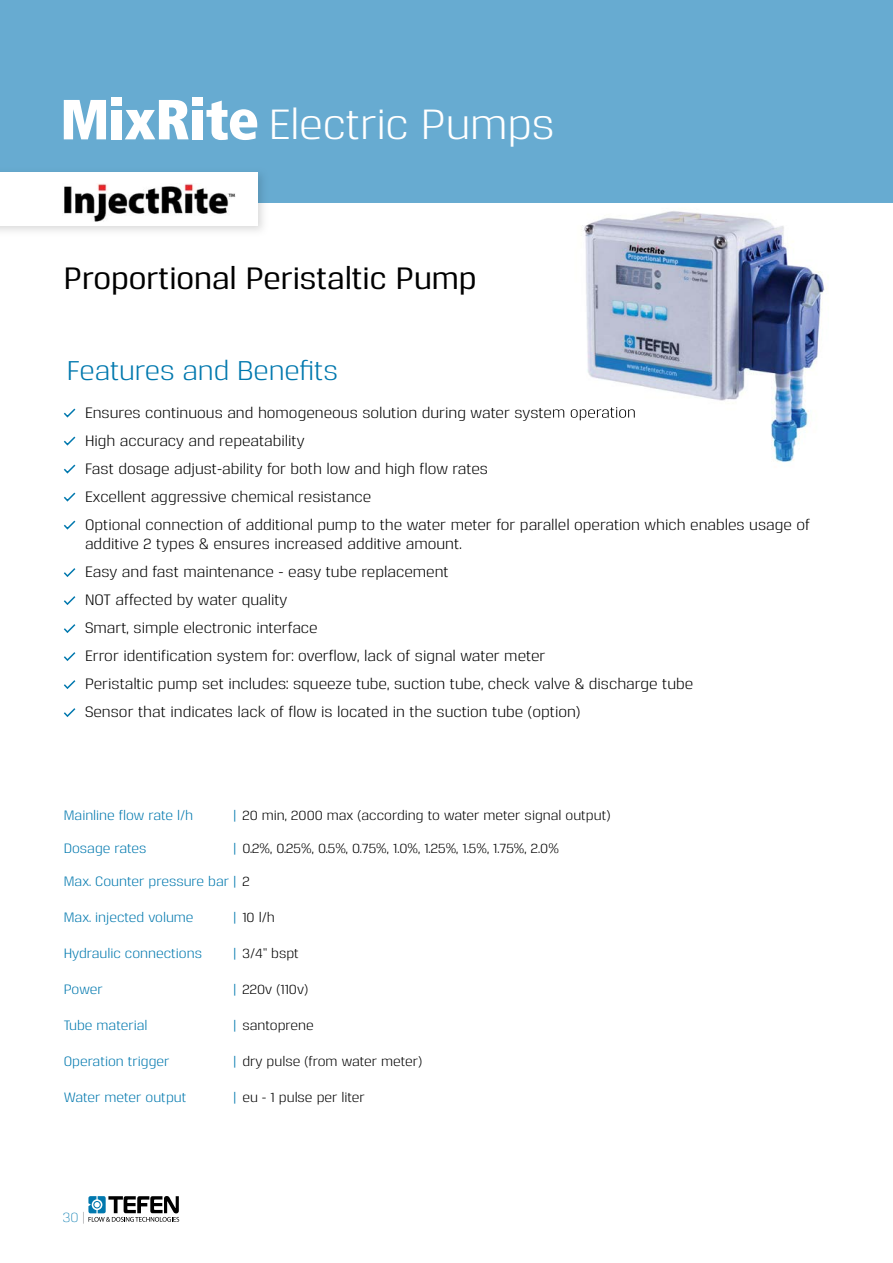
<style>
.page{position:relative;width:893px;height:1263px;background:#fff}
.page>*{position:absolute;margin:0;border:0;box-sizing:border-box;transform-origin:0 0}
.t1{font:42px "Reznik";letter-spacing:-.005em;color:#fff}
.t2{font:500 30.75px "Reznik";color:#000}
.t3{font:27px "Reznik";letter-spacing:-.005em;color:#0078ae}
.t4{font:15px/28px "Reznik";color:#000}
.t5{font:13.5px "Reznik";color:#000}
.t6{font:13.5px "Reznik";color:#0078ae}
.t7{font:300 13.5px "Reznik";color:#0078ae}
.s1{color:#0078ae}
.s2{color:#000}
.s3{color:#808285}
</style>
<div class="page">
<div style="left:0;top:0;width:893px;height:203px;background:#67abd1"></div>
<svg style="left:64px;top:100px;width:42px;height:39px"></svg>
<div style="left:111px;top:110px;width:11px;height:29px;background:#fff"></div>
<svg style="left:125px;top:100px;width:64px;height:39px"></svg>
<div style="left:192px;top:110px;width:10px;height:29px;background:#fff"></div>
<svg style="left:206px;top:101px;width:51px;height:39px"></svg>
<div style="left:111px;top:97px;width:10px;height:8px;background:#fff"></div>
<div style="left:192px;top:97px;width:10px;height:8px;background:#fff"></div>
<svg style="left:88px;top:1196px;width:91px;height:26px"></svg>
<img style="left:0;top:167px;width:269px;height:64px">
<div style="left:0;top:172px;width:257px;height:54px;background:#fff"></div>
<img style="left:64px;top:183px;width:172px;height:39px">
<svg style="left:63px;top:408px;width:13px;height:10px"></svg>
<svg style="left:63px;top:436px;width:13px;height:10px"></svg>
<svg style="left:63px;top:464px;width:13px;height:10px"></svg>
<svg style="left:63px;top:492px;width:13px;height:10px"></svg>
<svg style="left:63px;top:520px;width:13px;height:10px"></svg>
<svg style="left:63px;top:568px;width:13px;height:9px"></svg>
<svg style="left:63px;top:596px;width:13px;height:9px"></svg>
<svg style="left:63px;top:624px;width:13px;height:9px"></svg>
<svg style="left:63px;top:652px;width:13px;height:9px"></svg>
<svg style="left:63px;top:680px;width:13px;height:9px"></svg>
<svg style="left:63px;top:708px;width:13px;height:9px"></svg>
<img style="left:553px;top:187px;width:295px;height:276px">
<img style="left:553px;top:406px;width:82px;height:14px">
<h1 class="t1" style="left:269px;top:97px;width:287px">Electric Pumps</h1>
<h2 class="t2" style="left:64px;top:258px;width:414px">Proportional Peristaltic Pump</h2>
<h3 class="t3" style="left:67px;top:352px;width:273px">Features and Benefits</h3>
<p class="t4" style="left:85px;top:397px;width:726px">Ensures continuous and homogeneous solution during water system operation<br>High accuracy and repeatability<br>Fast dosage adjust-ability for both low and high flow rates<br>Excellent aggressive chemical resistance<br>Optional connection of additional pump to the water meter for parallel operation which enables usage of</p>
<p class="t4" style="left:85px;top:529px;width:610px">additive 2 types &amp; ensures increased additive amount.<br>Easy and fast maintenance - easy tube replacement<br>NOT affected by water quality<br>Smart, simple electronic interface<br>Error identification system for: overflow, lack of signal water meter<br>Peristaltic pump set includes: squeeze tube, suction tube, check valve &amp; discharge tube Sensor that indicates lack of flow is located in the suction tube (option)</p>
<p class="t6" style="left:64px;top:806px;width:131px">Mainline flow rate l/h</p>
<p class="t5" style="left:234px;top:806px;width:378px"><span class="s1">|</span> 20 min, 2000 max (according to water meter signal output)</p>
<p class="t6" style="left:64px;top:839px;width:84px">Dosage rates</p>
<p class="t5" style="left:234px;top:839px;width:327px"><span class="s1">|</span> 0.2%, 0.25%, 0.5%, 0.75%, 1.0%, 1.25%, 1.5%, 1.75%, 2.0%</p>
<p class="t6" style="left:64px;top:872px;width:187px">Max. Counter pressure bar | <span class="s2">2</span></p>
<p class="t6" style="left:64px;top:908px;width:131px">Max. injected volume</p>
<p class="t5" style="left:234px;top:908px;width:43px"><span class="s1">|</span> 10 l/h</p>
<p class="t6" style="left:64px;top:944px;width:140px">Hydraulic connections</p>
<p class="t5" style="left:234px;top:944px;width:67px"><span class="s1">|</span> 3/4’’ bspt</p>
<p class="t6" style="left:64px;top:980px;width:40px">Power</p>
<p class="t5" style="left:234px;top:980px;width:76px"><span class="s1">|</span> 220v (110v)</p>
<p class="t6" style="left:64px;top:1016px;width:85px">Tube material</p>
<p class="t5" style="left:234px;top:1016px;width:81px"><span class="s1">|</span> santoprene</p>
<p class="t6" style="left:64px;top:1053px;width:107px">Operation trigger</p>
<p class="t5" style="left:234px;top:1053px;width:190px"><span class="s1">|</span> dry pulse (from water meter)</p>
<p class="t6" style="left:64px;top:1089px;width:124px">Water meter output</p>
<p class="t5" style="left:234px;top:1089px;width:132px"><span class="s1">|</span> eu - 1 pulse per liter</p>
<p class="t7" style="left:63px;top:1208px;width:23px">30 <span class="s3">|</span></p>
</div>
